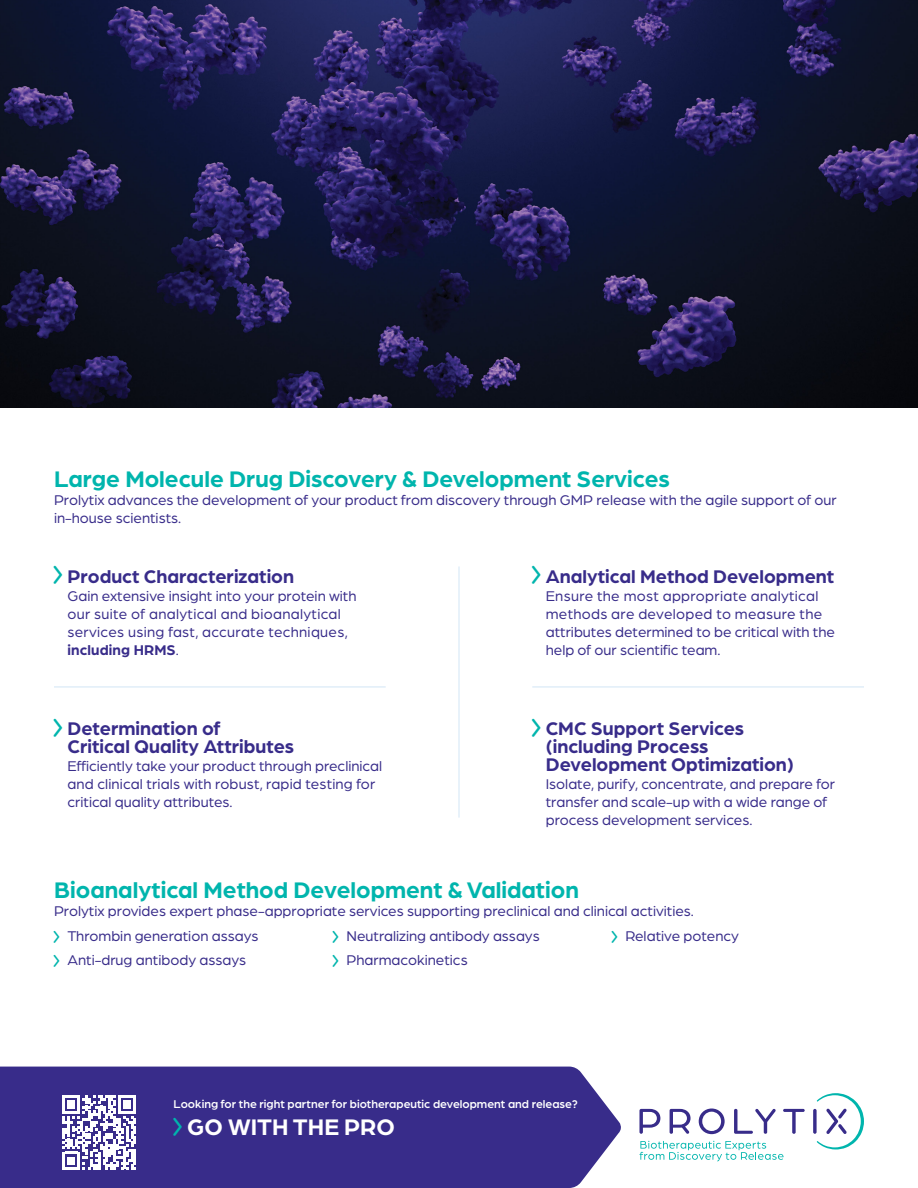
<style>
.page{position:relative;width:918px;height:1188px;background:#fff}
.page>*{position:absolute;margin:0;border:0;box-sizing:border-box;transform-origin:0 0}
.t1{font:700 24px "Arboria";color:#00b5ad}
.t2{font:700 24px "Arboria";color:#fff}
.t3{font:700 19.5px/18px "Arboria";color:#382c8a}
.Body_Indent{font:15px/18px "Arboria";color:#382c8a}
.Body{font:15px/18px "Arboria";color:#382c8a}
.Body_Indent-2{font:15px/18px "Arboria";letter-spacing:.02em;color:#382c8a}
.Body-2{font:500 12px "Arboria";color:#fff}
.s1{font-weight:700}
</style>
<div class="page">
<img style="left:0;top:0;width:918px;height:407px">
<div style="left:0;top:1067px;width:621px;height:121px;background:#382c8a"></div>
<svg style="left:62px;top:1096px;width:74px;height:73px"></svg>
<hr style="left:458px;top:566px;width:2px;height:252px;background:#e1eef9">
<hr style="left:54px;top:686px;width:332px;height:2px;background:#e1eef9">
<hr style="left:532px;top:686px;width:332px;height:2px;background:#e1eef9">
<svg style="left:639px;top:1141px;width:145px;height:20px"></svg>
<svg style="left:639px;top:1109px;width:21px;height:25px"></svg>
<svg style="left:670px;top:1109px;width:21px;height:25px"></svg>
<svg style="left:699px;top:1109px;width:26px;height:25px"></svg>
<svg style="left:734px;top:1109px;width:42px;height:25px"></svg>
<svg style="left:783px;top:1109px;width:22px;height:25px"></svg>
<svg style="left:813px;top:1109px;width:4px;height:25px"></svg>
<svg style="left:817px;top:1093px;width:47px;height:57px"></svg>
<svg style="left:174px;top:1118px;width:8px;height:18px"></svg>
<h2 class="t1" style="left:54px;top:463px;width:617px">Large Molecule Drug Discovery &amp; Development Services</h2>
<p class="Body" style="left:54px;top:491px;width:784px">Prolytix advances the development of your product from discovery through GMP release with the agile support of our in-house scientists.</p>
<h5 class="t3" style="left:68px;top:566px;width:228px">Product Characterization</h5>
<p class="Body_Indent-2" style="left:68px;top:586px;width:291px">Gain extensive insight into your protein with our suite of analytical and bioanalytical services using fast, accurate techniques, <span class="s1">including HRMS</span>.</p>
<h5 class="t3" style="left:68px;top:719px;width:228px">Determination of<br>Critical Quality Attributes</h5>
<p class="Body_Indent" style="left:68px;top:757px;width:316px">Efficiently take your product through preclinical and clinical trials with robust, rapid testing for critical quality attributes.</p>
<h5 class="t3" style="left:546px;top:566px;width:290px">Analytical Method Development</h5>
<p class="Body_Indent" style="left:546px;top:586px;width:291px">Ensure the most appropriate analytical methods are developed to measure the attributes determined to be critical with the help of our scientific team.</p>
<h5 class="t3" style="left:546px;top:719px;width:250px">CMC Support Services (including Process<br>Development Optimization)</h5>
<p class="Body_Indent" style="left:546px;top:775px;width:291px">Isolate, purify, concentrate, and prepare for transfer and scale-up with a wide range of process development services.</p>
<h2 class="t1" style="left:54px;top:873px;width:526px">Bioanalytical Method Development &amp; Validation</h2>
<p class="Body" style="left:54px;top:901px;width:642px">Prolytix provides expert phase-appropriate services supporting preclinical and clinical activities.</p>
<p class="Body_Indent" style="left:68px;top:926px;width:192px">Thrombin generation assays</p>
<p class="Body_Indent" style="left:68px;top:951px;width:180px">Anti-drug antibody assays</p>
<p class="Body_Indent" style="left:346px;top:926px;width:195px">Neutralizing antibody assays</p>
<p class="Body_Indent" style="left:346px;top:951px;width:123px">Pharmacokinetics</p>
<p class="Body_Indent" style="left:626px;top:926px;width:115px">Relative potency</p>
<p class="Body-2" style="left:174px;top:1096px;width:406px">Looking for the right partner for biotherapeutic development and release?</p>
<h4 class="t2" style="left:187px;top:1110px;width:209px">GO WITH THE PRO</h4>
</div>
